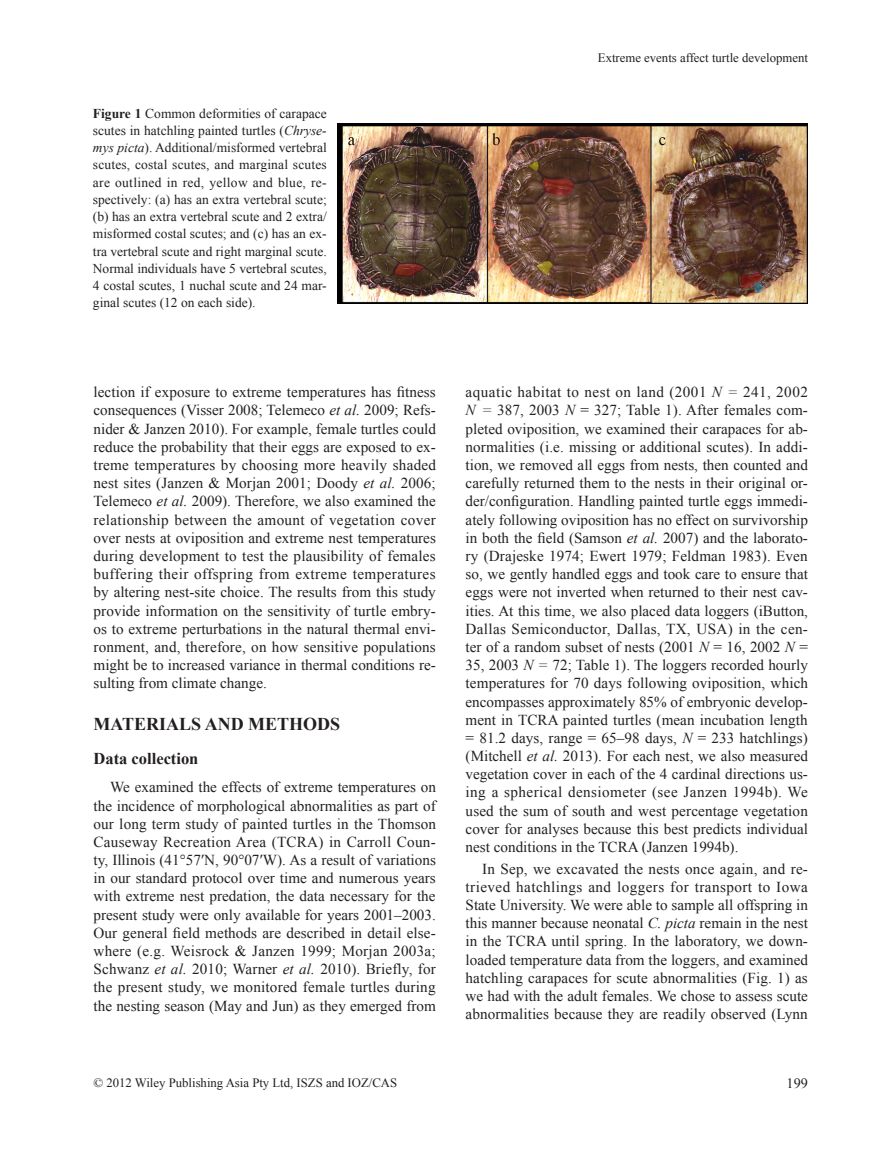
<style>
.page{position:relative;width:893px;height:1170px;background:#fff}
.page>*{position:absolute;margin:0;border:0;box-sizing:border-box;transform-origin:0 0}
.标题1{font:700 18px "Times New Roman";color:#231f20}
.标题2{font:700 16.5px "Times New Roman";color:#231f20}
.正文{font:15.15px/18.1px "Times New Roman";color:#231f20;text-align:justify}
.t1{font:14.25px "Times New Roman";color:#231f20}
.图注{font:13.5px/17.2px "Times New Roman";color:#231f20;text-align:justify}
.右页眉{font:12.75px "Times New Roman";color:#231f20}
.s1{font-weight:700}
.s2{font-style:italic}
</style>
<div class="page">
<img style="left:337px;top:124px;width:471px;height:179px">
<p class="图注" style="left:93px;top:104px;width:235px"><span class="s1">Figure 1</span> Common deformities of carapace scutes in hatchling painted turtles (<span class="s2">Chryse&shy;mys picta</span>). Additional/misformed vertebral scutes, costal scutes, and marginal scutes are outlined in red, yellow and blue, re&shy;spectively: (a) has an extra vertebral scute; (b) has an extra vertebral scute and 2 extra/ misformed costal scutes; and (c) has an ex&shy;tra vertebral scute and right marginal scute.<br>Normal individuals have 5 vertebral scutes, 4 costal scutes, 1 nuchal scute and 24 mar&shy;ginal scutes (12 on each side).</p>
<p class="右页眉" style="left:598px;top:49px;width:212px">Extreme events affect turtle development</p>
<p class="正文" style="left:94px;top:383px;width:344px">lection if exposure to extreme temperatures has fitness consequences (Visser 2008; Telemeco <span class="s2">et al.</span> 2009; Refs&shy;nider &amp; Janzen 2010). For example, female turtles could reduce the probability that their eggs are exposed to ex&shy;treme temperatures by choosing more heavily shaded nest sites (Janzen &amp; Morjan 2001; Doody <span class="s2">et al.</span> 2006; Telemeco <span class="s2">et al.</span> 2009). Therefore, we also examined the relationship between the amount of vegetation cover over nests at oviposition and extreme nest temperatures during development to test the plausibility of females buffering their offspring from extreme temperatures by altering nest-site choice. The results from this study provide information on the sensitivity of turtle embry&shy;os to extreme perturbations in the natural thermal envi&shy;ronment, and, therefore, on how sensitive populations might be to increased variance in thermal conditions re&shy;sulting from climate change.</p>
<p class="标题1" style="left:94px;top:711px;width:248px">MATERIALS AND METHODS</p>
<p class="标题2" style="left:94px;top:747px;width:106px">Data collection</p>
<p class="正文" style="left:94px;top:777px;width:344px;text-indent:17px">We examined the effects of extreme temperatures on the incidence of morphological abnormalities as part of our long term study of painted turtles in the Thomson Causeway Recreation Area (TCRA) in Carroll Coun&shy;ty, Illinois (41°57′N, 90°07′W). As a result of variations in our standard protocol over time and numerous years with extreme nest predation, the data necessary for the present study were only available for years 2001–2003.<br>Our general field methods are described in detail else&shy;where (e.g. Weisrock &amp; Janzen 1999; Morjan 2003a; Schwanz <span class="s2">et al.</span> 2010; Warner <span class="s2">et al.</span> 2010). Briefly, for the present study, we monitored female turtles during the nesting season (May and Jun) as they emerged from</p>
<p class="右页眉" style="left:94px;top:1074px;width:305px">© 2012 Wiley Publishing Asia Pty Ltd, ISZS and IOZ/CAS</p>
<p class="正文" style="left:466px;top:383px;width:344px">aquatic habitat to nest on land (2001 <span class="s2">N =</span> 241, 2002<br><span class="s2">N =</span> 387, 2003 <span class="s2">N</span> = 327; Table 1). After females com&shy;pleted oviposition, we examined their carapaces for ab&shy;normalities (i.e. missing or additional scutes). In addi&shy;tion, we removed all eggs from nests, then counted and carefully returned them to the nests in their original or&shy;der/configuration. Handling painted turtle eggs immedi&shy;ately following oviposition has no effect on survivorship in both the field (Samson <span class="s2">et al.</span> 2007) and the laborato&shy;ry (Drajeske 1974; Ewert 1979; Feldman 1983). Even so, we gently handled eggs and took care to ensure that eggs were not inverted when returned to their nest cav&shy;ities. At this time, we also placed data loggers (iButton, Dallas Semiconductor, Dallas, TX, USA) in the cen&shy;ter of a random subset of nests (2001 <span class="s2">N</span> = 16, 2002 <span class="s2">N</span> = 35, 2003 <span class="s2">N =</span> 72; Table 1). The loggers recorded hourly temperatures for 70 days following oviposition, which encompasses approximately 85% of embryonic develop&shy;ment in TCRA painted turtles (mean incubation length = 81.2 days, range = 65–98 days, <span class="s2">N</span> = 233 hatchlings) (Mitchell <span class="s2">et al.</span> 2013). For each nest, we also measured vegetation cover in each of the 4 cardinal directions us&shy;ing a spherical densiometer (see Janzen 1994b). We used the sum of south and west percentage vegetation cover for analyses because this best predicts individual nest conditions in the TCRA (Janzen 1994b).</p>
<p class="正文" style="left:466px;top:859px;width:344px;text-indent:17px">In Sep, we excavated the nests once again, and re&shy;trieved hatchlings and loggers for transport to Iowa State University. We were able to sample all offspring in this manner because neonatal <span class="s2">C. picta</span> remain in the nest in the TCRA until spring. In the laboratory, we down&shy;loaded temperature data from the loggers, and examined hatchling carapaces for scute abnormalities (Fig. 1) as we had with the adult females. We chose to assess scute abnormalities because they are readily observed (Lynn</p>
<p class="t1" style="left:786px;top:1073px;width:23px">199</p>
</div>
